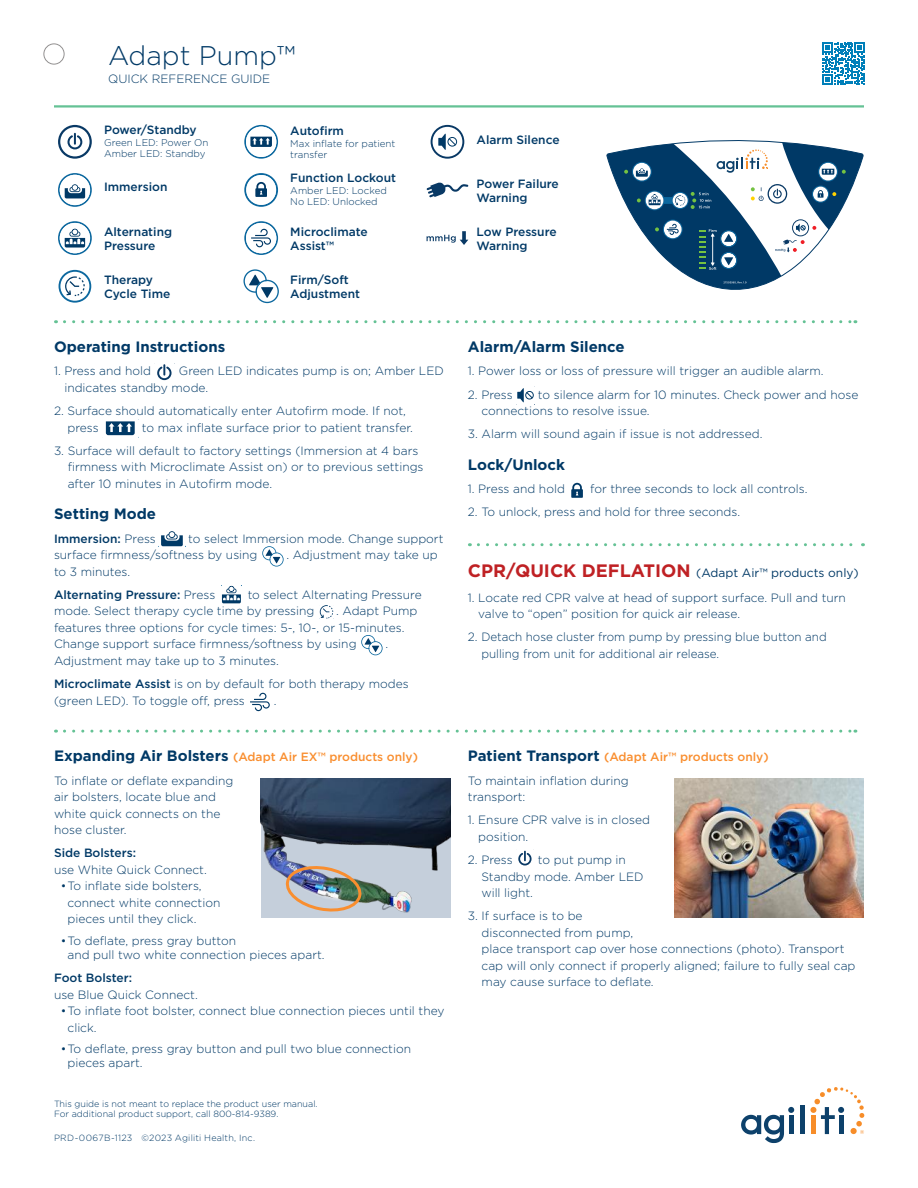
<style>
.page{position:relative;width:918px;height:1188px;background:#fff}
.page>*{position:absolute;margin:0;border:0;box-sizing:border-box;transform-origin:0 0}
.t1{font:300 27px "Gotham";color:#003966}
.t2{font:700 15px "Gotham";color:#003966}
.t3{font:300 12px/16.5px "Gotham";color:#003966}
.t4{font:500 12px/14.4px "Gotham";color:#003966}
.t5{font:12px "Gotham";color:#003966}
.t6{font:300 9.75px/11.7px "Gotham";color:#003966}
.t7{font:300 9px/10.8px "Gotham";color:#003966}
.t8{font:300 9px "Gotham";letter-spacing:.025em;color:#003966}
.s1{font-weight:300}
.s2{font-weight:500}
.s3{font-weight:700;font-size:15px}
.s4{font-weight:500;color:#f98e2f}
.s5{font-weight:700;font-size:18px;color:#bf2124}
</style>
<div class="page">
<div style="left:44px;top:44px;width:20px;height:21px;border:1px solid #241f1f;border-radius:50%"></div>
<hr style="left:54px;top:105px;width:810px;height:3px;background:#65c295">
<svg style="left:822px;top:42px;width:43px;height:42px"></svg>
<hr style="left:800px;top:1106px;width:4px;height:28px;background:#0d416b">
<svg style="left:741px;top:1107px;width:53px;height:36px"></svg>
<svg style="left:810px;top:1087px;width:54px;height:47px"></svg>
<svg style="left:64px;top:320px;width:792px;height:3px"></svg>
<svg style="left:64px;top:730px;width:792px;height:3px"></svg>
<svg style="left:154px;top:363px;width:18px;height:18px"></svg>
<svg style="left:105px;top:421px;width:30px;height:15px"></svg>
<svg style="left:161px;top:531px;width:22px;height:15px"></svg>
<svg style="left:222px;top:586px;width:19px;height:18px"></svg>
<svg style="left:262px;top:546px;width:22px;height:21px"></svg>
<svg style="left:361px;top:635px;width:22px;height:20px"></svg>
<svg style="left:319px;top:605px;width:14px;height:14px"></svg>
<svg style="left:250px;top:693px;width:20px;height:18px"></svg>
<svg style="left:607px;top:140px;width:256px;height:150px"></svg>
<svg style="left:58px;top:125px;width:34px;height:34px"></svg>
<div style="left:60px;top:127px;width:30px;height:29px;background:#fff;border-radius:50%"></div>
<svg style="left:67px;top:133px;width:15px;height:16px"></svg>
<svg style="left:244px;top:221px;width:34px;height:34px"></svg>
<svg style="left:243px;top:269px;width:36px;height:34px"></svg>
<svg style="left:244px;top:125px;width:34px;height:34px"></svg>
<svg style="left:58px;top:221px;width:34px;height:34px"></svg>
<svg style="left:59px;top:270px;width:32px;height:33px"></svg>
<svg style="left:58px;top:173px;width:34px;height:34px"></svg>
<svg style="left:427px;top:231px;width:41px;height:14px"></svg>
<svg style="left:244px;top:173px;width:34px;height:34px"></svg>
<svg style="left:427px;top:182px;width:41px;height:15px"></svg>
<svg style="left:431px;top:125px;width:33px;height:34px"></svg>
<svg style="left:517px;top:388px;width:17px;height:15px"></svg>
<svg style="left:571px;top:482px;width:12px;height:16px"></svg>
<svg style="left:478px;top:543px;width:386px;height:3px"></svg>
<img style="left:261px;top:778px;width:189px;height:140px">
<svg style="left:518px;top:850px;width:14px;height:16px"></svg>
<img style="left:675px;top:778px;width:189px;height:140px">
<img style="left:282px;top:861px;width:83px;height:52px">
<h1 class="t1" style="left:108px;top:38px;width:189px">Adapt Pump™</h1>
<p class="t3" style="left:108px;top:71px;width:164px">QUICK REFERENCE GUIDE</p>
<p class="t4" style="left:104px;top:122px;width:94px">Power/Standby</p>
<p class="t6" style="left:104px;top:136px;width:106px">Green LED: Power On<br>Amber LED: Standby</p>
<p class="t4" style="left:290px;top:123px;width:55px">Autofirm</p>
<p class="t6" style="left:290px;top:137px;width:107px">Max inflate for patient transfer</p>
<p class="t4" style="left:477px;top:132px;width:85px">Alarm Silence</p>
<p class="t4" style="left:104px;top:179px;width:65px">Immersion</p>
<p class="t4" style="left:104px;top:224px;width:70px">Alternating<br>Pressure</p>
<p class="t4" style="left:104px;top:272px;width:68px">Therapy<br>Cycle Time</p>
<p class="t4" style="left:290px;top:170px;width:107px">Function Lockout</p>
<p class="t6" style="left:290px;top:184px;width:98px">Amber LED: Locked<br>No LED: Unlocked</p>
<p class="t4" style="left:477px;top:176px;width:84px">Power Failure<br>Warning</p>
<p class="t4" style="left:290px;top:224px;width:79px">Microclimate<br>Assist™</p>
<p class="t4" style="left:290px;top:272px;width:71px">Firm/Soft<br>Adjustment</p>
<p class="t4" style="left:477px;top:224px;width:82px">Low Pressure<br>Warning</p>
<p class="t2" style="left:54px;top:337px;width:173px">Operating Instructions</p>
<p class="t3" style="left:54px;top:362px;width:99px">1. Press and hold</p>
<p class="t3" style="left:64px;top:362px;width:381px;text-indent:108px">. Green LED indicates pump is on; Amber LED indicates standby mode.</p>
<p class="t3" style="left:67px;top:402px;width:340px;text-indent:-13px">2. Surface should automatically enter Autofirm mode. If not, press</p>
<p class="t3" style="left:142px;top:419px;width:273px">to max inflate surface prior to patient transfer.</p>
<p class="t3" style="left:68px;top:442px;width:357px;text-indent:-14px">3. Surface will default to factory settings (Immersion at 4 bars firmness with Microclimate Assist on) or to previous settings after 10 minutes in Autofirm mode.</p>
<p class="t2" style="left:54px;top:504px;width:104px">Setting Mode</p>
<p class="t4" style="left:54px;top:531px;width:103px">Immersion: <span class="s1">Press</span></p>
<p class="t3" style="left:54px;top:530px;width:391px;text-indent:134px">to select Immersion mode. Change support surface firmness/softness by using</p>
<p class="t3" style="left:286px;top:546px;width:153px">. Adjustment may take up</p>
<p class="t4" style="left:54px;top:560px;width:163px;line-height:23.2px"><span class="s1">to 3 minutes.<br></span>Alternating Pressure: <span class="s1">Press</span></p>
<p class="t3" style="left:54px;top:586px;width:369px;text-indent:194px">to select Alternating Pressure mode. Select therapy cycle time by pressing</p>
<p class="t3" style="left:54px;top:602px;width:365px;text-indent:282px">. Adapt Pump features three options for cycle times: 5-, 10-, or 15-minutes.<br>Change support surface firmness/softness by using</p>
<p class="t3" style="left:385px;top:635px;width:4px">.</p>
<p class="t3" style="left:54px;top:649px;width:356px;line-height:23.2px">Adjustment may take up to 3 minutes.<br><span class="s2">Microclimate Assist</span> is on by default for both therapy modes</p>
<p class="t3" style="left:54px;top:692px;width:192px">(green LED). To toggle off, press</p>
<p class="t3" style="left:274px;top:692px;width:4px">.</p>
<p class="t3" style="left:54px;top:745px;width:366px;line-height:23.2px"><span class="s3">Expanding Air Bolsters</span> <span class="s4">(Adapt Air EX™ products only)<br></span>To inflate or deflate expanding</p>
<p class="t3" style="left:54px;top:788px;width:168px">air bolsters, locate blue and white quick connects on the hose cluster.</p>
<p class="t4" style="left:54px;top:846px;width:84px">Side Bolsters:</p>
<p class="t3" style="left:54px;top:861px;width:154px">use White Quick Connect.</p>
<p class="t3" style="left:68px;top:878px;width:154px;text-indent:-7px">•To inflate side bolsters, connect white connection pieces until they click.</p>
<p class="t3" style="left:68px;top:933px;width:259px;line-height:14.4px;text-indent:-7px">•To deflate, press gray button<br>and pull two white connection pieces apart.</p>
<p class="t4" style="left:54px;top:971px;width:80px">Foot Bolster:</p>
<p class="t3" style="left:54px;top:986px;width:145px">use Blue Quick Connect.</p>
<p class="t3" style="left:68px;top:1002px;width:379px;text-indent:-7px">•To inflate foot bolster, connect blue connection pieces until they click.</p>
<p class="t3" style="left:68px;top:1041px;width:345px;line-height:14.4px;text-indent:-7px">•To deflate, press gray button and pull two blue connection pieces apart.</p>
<p class="t7" style="left:54px;top:1098px;width:265px">This guide is not meant to replace the product user manual.<br>For additional product support, call 800-814-9389.</p>
<p class="t8" style="left:54px;top:1132px;width:203px">PRD-0067B-1123 ©2023 Agiliti Health, Inc.</p>
<p class="t2" style="left:468px;top:337px;width:158px">Alarm/Alarm Silence</p>
<p class="t3" style="left:468px;top:362px;width:357px">1. Power loss or loss of pressure will trigger an audible alarm.</p>
<p class="t3" style="left:468px;top:386px;width:46px">2. Press</p>
<p class="t3" style="left:481px;top:386px;width:378px;text-indent:57px">to silence alarm for 10 minutes. Check power and hose connections to resolve issue.</p>
<p class="t3" style="left:468px;top:425px;width:296px">3. Alarm will sound again if issue is not addressed.</p>
<p class="t2" style="left:468px;top:455px;width:99px">Lock/Unlock</p>
<p class="t3" style="left:468px;top:480px;width:99px">1. Press and hold</p>
<p class="t3" style="left:590px;top:480px;width:219px">for three seconds to lock all controls.</p>
<p class="t3" style="left:468px;top:503px;width:274px">2. To unlock, press and hold for three seconds.</p>
<p class="t5" style="left:468px;top:565px;width:392px"><span class="s5">CPR/QUICK DEFLATION</span> (Adapt Air™ products only)</p>
<p class="t3" style="left:478px;top:589px;width:369px;text-indent:-10px">1. Locate red CPR valve at head of support surface. Pull and turn valve to “open” position for quick air release.</p>
<p class="t3" style="left:481px;top:629px;width:347px;text-indent:-13px">2. Detach hose cluster from pump by pressing blue button and pulling from unit for additional air release.</p>
<p class="t3" style="left:468px;top:745px;width:302px;line-height:23.2px"><span class="s3">Patient Transport</span> <span class="s4">(Adapt Air™ products only)<br></span>To maintain inflation during</p>
<p class="t3" style="left:468px;top:788px;width:59px">transport:</p>
<p class="t3" style="left:478px;top:812px;width:173px;text-indent:-10px">1. Ensure CPR valve is in closed position.</p>
<p class="t3" style="left:468px;top:851px;width:46px">2. Press</p>
<p class="t3" style="left:481px;top:851px;width:164px;text-indent:57px">to put pump in<br>Standby mode. Amber LED will light.</p>
<p class="t3" style="left:482px;top:908px;width:375px;text-indent:-14px">3. If surface is to be<br>disconnected from pump,<br>place transport cap over hose connections (photo). Transport cap will only connect if properly aligned; failure to fully seal cap may cause surface to deflate.</p>
</div>
